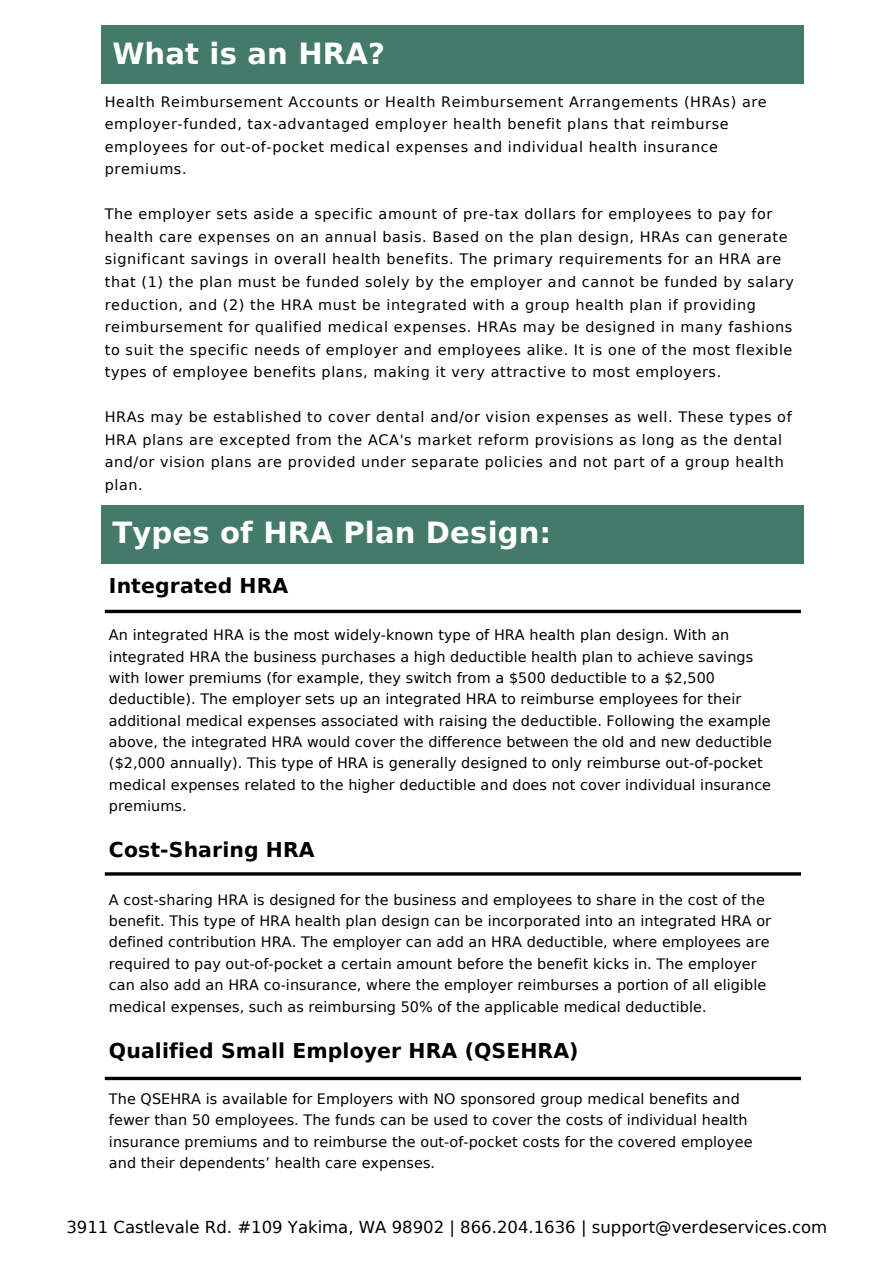
<style>
.page{position:relative;width:894px;height:1264px;background:#fff}
.page>*{position:absolute;margin:0;border:0;box-sizing:border-box;transform-origin:0 0}
.t1{font:700 29.1px "DejaVu Sans";letter-spacing:.005em;color:#fff}
.t2{font:700 20.4px "DejaVu Sans";letter-spacing:.005em;color:#000}
.t3{font:16.5px "DejaVu Sans";color:#000}
.t4{font:14.4px/21.3px "DejaVu Sans";letter-spacing:.005em;color:#000}
.t5{font:14.4px/22.5px "DejaVu Sans";letter-spacing:.04em;color:#000}
</style>
<div class="page">
<div style="left:101px;top:26px;width:703px;height:58px;background:#447a69"></div>
<div style="left:101px;top:506px;width:703px;height:58px;background:#447a69"></div>
<svg style="left:105px;top:609px;width:695px;height:4px;background:#303030"></svg>
<hr style="left:105px;top:872px;width:695px;height:3px;background:#000">
<svg style="left:105px;top:1076px;width:695px;height:4px;background:#313131"></svg>
<p class="t1" style="left:112px;top:37px;width:274px">What is an HRA?</p>
<h1 class="t5" style="left:105px;top:91px;width:663px">Health Reimbursement Accounts or Health Reimbursement Arrangements (HRAs) are employer-funded, tax-advantaged employer health benefit plans that reimburse employees for out-of-pocket medical expenses and individual health insurance premiums.</h1>
<p class="t5" style="left:105px;top:203px;width:690px">The employer sets aside a specific amount of pre-tax dollars for employees to pay for health care expenses on an annual basis. Based on the plan design, HRAs can generate significant savings in overall health benefits. The primary requirements for an HRA are that (1) the plan must be funded solely by the employer and cannot be funded by salary reduction, and (2) the HRA must be integrated with a group health plan if providing reimbursement for qualified medical expenses. HRAs may be designed in many fashions to suit the specific needs of employer and employees alike. It is one of the most flexible types of employee benefits plans, making it very attractive to most employers.</p>
<p class="t5" style="left:105px;top:406px;width:688px">HRAs may be established to cover dental and/or vision expenses as well. These types of HRA plans are excepted from the ACA's market reform provisions as long as the dental and/or vision plans are provided under separate policies and not part of a group health plan.</p>
<p class="t1" style="left:112px;top:516px;width:440px">Types of HRA Plan Design:</p>
<h1 class="t2" style="left:109px;top:574px;width:181px">Integrated HRA</h1>
<h2 class="t4" style="left:109px;top:624px;width:664px">An integrated HRA is the most widely-known type of HRA health plan design. With an integrated HRA the business purchases a high deductible health plan to achieve savings with lower premiums (for example, they switch from a $500 deductible to a $2,500 deductible). The employer sets up an integrated HRA to reimburse employees for their additional medical expenses associated with raising the deductible. Following the example above, the integrated HRA would cover the difference between the old and new deductible ($2,000 annually). This type of HRA is generally designed to only reimburse out-of-pocket medical expenses related to the higher deductible and does not cover individual insurance premiums.</h2>
<p class="t2" style="left:109px;top:838px;width:207px">Cost-Sharing HRA</p>
<h2 class="t4" style="left:109px;top:889px;width:663px">A cost-sharing HRA is designed for the business and employees to share in the cost of the benefit. This type of HRA health plan design can be incorporated into an integrated HRA or defined contribution HRA. The employer can add an HRA deductible, where employees are required to pay out-of-pocket a certain amount before the benefit kicks in. The employer can also add an HRA co-insurance, where the employer reimburses a portion of all eligible medical expenses, such as reimbursing 50% of the applicable medical deductible.</h2>
<p class="t2" style="left:109px;top:1038px;width:471px">Qualified Small Employer HRA (QSEHRA)</p>
<h2 class="t4" style="left:109px;top:1088px;width:645px">The QSEHRA is available for Employers with NO sponsored group medical benefits and fewer than 50 employees. The funds can be used to cover the costs of individual health insurance premiums and to reimburse the out-of-pocket costs for the covered employee and their dependents’ health care expenses.</h2>
<h3 class="t3" style="left:66px;top:1217px;width:762px">3911 Castlevale Rd. #109 Yakima, WA 98902 | 866.204.1636 | support@verdeservices.com</h3>
</div>
